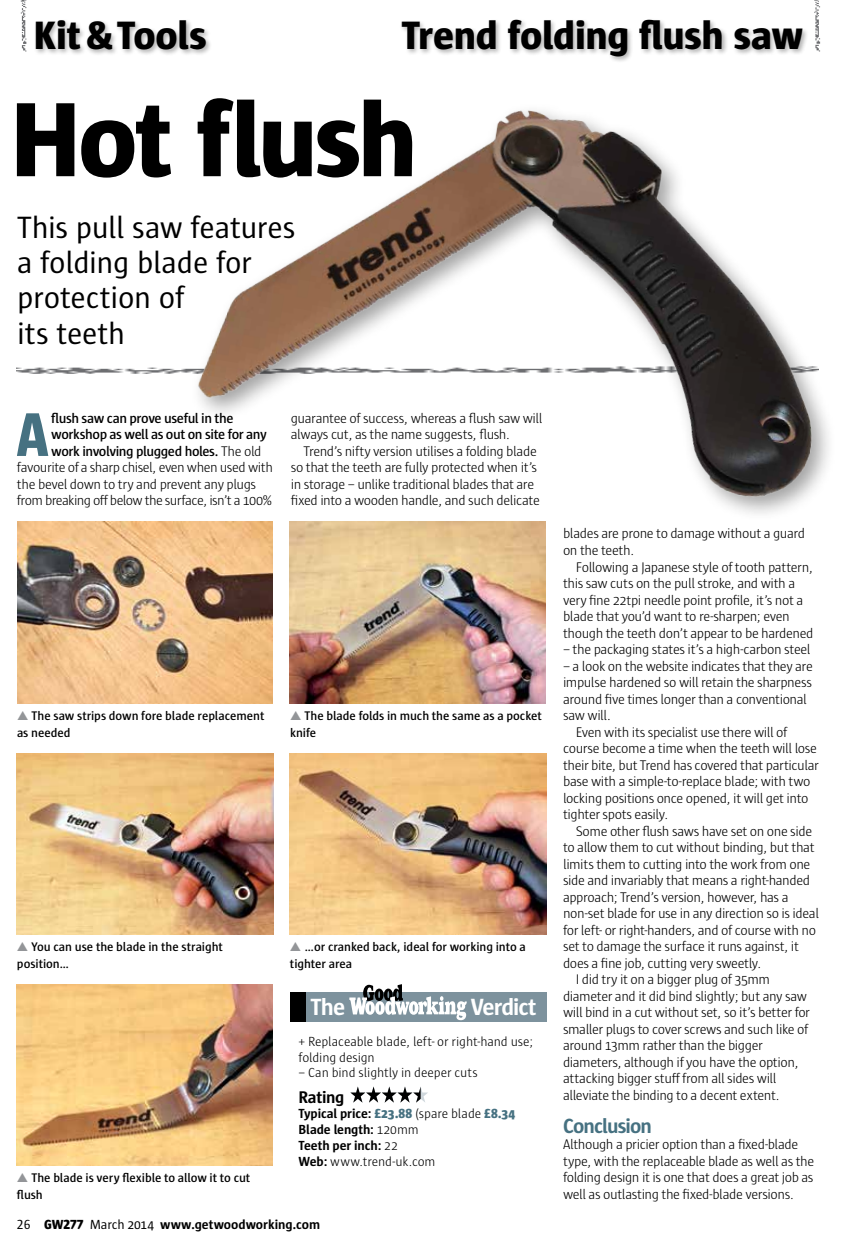
<style>
.page{position:relative;width:843px;height:1258px;background:#fff}
.page>*{position:absolute;margin:0;border:0;box-sizing:border-box;transform-origin:0 0}
.t1{font:800 108px "Sun";letter-spacing:-.025em;color:#000}
.t2{font:800 63.15px "Sun Cd";color:#467181}
.t3{font:800 40.5px "Sun";letter-spacing:-.005em;color:#000}
.t4{font:31.5px/35.2px "Sun";letter-spacing:-.01em;color:#000}
.t5{font:700 24px "Sun";letter-spacing:-.045em;color:#fff}
.t6{font:700 21px "Sun";letter-spacing:-.04em;color:#467181}
.t7{font:700 17.25px "Sun";letter-spacing:-.02em;color:#000}
.t8{font:300 14.25px/16.5px "Sun";letter-spacing:-.03em;color:#000}
.t9{font:600 14.25px "Sun";letter-spacing:-.03em;color:#000}
.t10{font:700 13.5px/15.8px "Sun";letter-spacing:-.005em;color:#000}
.t11{font:300 13.5px/15.8px "Sun";letter-spacing:-.01em;color:#000}
.t12{font:600 12.75px/16.5px "Sun";letter-spacing:-.005em;color:#000}
.s1{font-weight:300}
.s2{color:#939598}
.s3{font-weight:800;color:#467181}
.s4{font-family:"Sun SC";font-weight:400}
.s5{font-weight:800}
.s6{font-family:"Sun SC";font-weight:800}
.s7{font-weight:400}
</style>
<div class="page">
<img style="left:20px;top:0;width:7px;height:52px">
<div style="left:34px;top:18px;width:178px;height:38px;background:#000;opacity:.3"></div>
<img style="left:17px;top:367px;width:162px;height:7px">
<img style="left:814px;top:0;width:7px;height:52px">
<div style="left:399px;top:18px;width:410px;height:45px;background:#000;opacity:.3"></div>
<img style="left:179px;top:110px;width:650px;height:401px">
<img style="left:290px;top:522px;width:256px;height:181px">
<svg style="left:197px;top:110px;width:216px;height:68px"></svg>
<div style="left:290px;top:992px;width:256px;height:30px;background:#7d929d"></div>
<svg style="left:349px;top:984px;width:117px;height:36px"></svg>
<div style="left:290px;top:992px;width:16px;height:30px;background:#000"></div>
<svg style="left:350px;top:1086px;width:78px;height:16px"></svg>
<img style="left:17px;top:753px;width:256px;height:181px">
<img style="left:290px;top:753px;width:256px;height:181px">
<img style="left:17px;top:984px;width:256px;height:181px">
<img style="left:18px;top:522px;width:255px;height:181px">
<h3 class="t3" style="left:34px;top:13px;width:174px">Kit &amp; Tools</h3>
<h3 class="t3" style="left:401px;top:13px;width:403px">Trend folding flush saw</h3>
<h1 class="t1" style="left:10px;top:81px;width:409px">Hot flush</h1>
<h3 class="t4" style="left:17px;top:209px;width:280px">This pull saw features a folding blade for protection of<br>its teeth</h3>
<h2 class="t2" style="left:17px;top:401px;width:33px">A</h2>
<p class="t9" style="left:51px;top:410px;width:184px">flush saw can prove useful in the</p>
<p class="t9" style="left:51px;top:427px;width:217px">workshop as well as out on site for any</p>
<p class="t9" style="left:51px;top:443px;width:212px">work involving plugged holes. <span class="s1">The old</span></p>
<p class="t8" style="left:17px;top:459px;width:257px">favourite of a sharp chisel, even when used with</p>
<p class="t8" style="left:17px;top:476px;width:241px">the bevel down to try and prevent any plugs</p>
<p class="t8" style="left:17px;top:492px;width:257px">from breaking off below the surface, isn’t a 100%</p>
<p class="t8" style="left:291px;top:410px;width:253px">guarantee of success, whereas a flush saw will always cut, as the name suggests, flush.</p>
<p class="t8" style="left:291px;top:443px;width:250px;text-indent:13px">Trend’s nifty version utilises a folding blade so that the teeth are fully protected when it’s in storage – unlike traditional blades that are fixed into a wooden handle, and such delicate</p>
<p class="t12" style="left:17px;top:707px;width:249px"><span class="s2">▲</span> The saw strips down fore blade replacement as needed</p>
<p class="t12" style="left:290px;top:707px;width:253px"><span class="s2">▲</span> The blade folds in much the same as a pocket knife</p>
<p class="t12" style="left:17px;top:938px;width:207px"><span class="s2">▲</span> You can use the blade in the straight position…</p>
<p class="t12" style="left:290px;top:938px;width:237px"><span class="s2">▲</span> …or cranked back, ideal for working into a tighter area</p>
<p class="t12" style="left:17px;top:1169px;width:235px"><span class="s2">▲</span> The blade is very flexible to allow it to cut flush</p>
<h3 class="t5" style="left:310px;top:993px;width:36px">The</h3>
<h3 class="t5" style="left:471px;top:993px;width:67px">Verdict</h3>
<p class="t11" style="left:298px;top:1033px;width:236px">+ Replaceable blade, left- or right-hand use; folding design</p>
<p class="t11" style="left:298px;top:1065px;width:181px">– Can bind slightly in deeper cuts</p>
<p class="t7" style="left:298px;top:1087px;width:47px">Rating</p>
<p class="t10" style="left:298px;top:1106px;width:218px">Typical price: <span class="s3">£23.88</span> <span class="s1">(spare blade</span> <span class="s3">£8.34<br></span>Blade length: <span class="s1">120mm<br></span>Teeth per inch: <span class="s1">22<br></span>Web: <span class="s1">www.trend-uk.com</span></p>
<p class="t10" style="left:17px;top:1216px;width:305px"><span class="s4">26</span> <span class="s5">GW</span><span class="s6">277</span> <span class="s7">March 2014</span> www.getwoodworking.com</p>
<p class="t8" style="left:563px;top:525px;width:243px">blades are prone to damage without a guard on the teeth.</p>
<p class="t8" style="left:563px;top:558px;width:252px;text-indent:13px">Following a Japanese style of tooth pattern, this saw cuts on the pull stroke, and with a very fine 22tpi needle point profile, it’s not a blade that you’d want to re-sharpen; even though the teeth don’t appear to be hardened</p>
<p class="t8" style="left:563px;top:641px;width:249px">– the packaging states it’s a high-carbon steel</p>
<p class="t8" style="left:563px;top:657px;width:251px">– a look on the website indicates that they are</p>
<p class="t8" style="left:563px;top:674px;width:250px">impulse hardened so will retain the sharpness</p>
<p class="t8" style="left:563px;top:690px;width:245px">around five times longer than a conventional</p>
<p class="t8" style="left:563px;top:707px;width:49px">saw will.</p>
<p class="t8" style="left:575px;top:723px;width:213px">Even with its specialist use there will of</p>
<p class="t8" style="left:563px;top:740px;width:255px">course become a time when the teeth will lose</p>
<p class="t8" style="left:563px;top:756px;width:257px">their bite, but Trend has covered that particular</p>
<p class="t8" style="left:563px;top:773px;width:249px">base with a simple-to-replace blade; with two</p>
<p class="t8" style="left:563px;top:789px;width:247px">locking positions once opened, it will get into</p>
<p class="t8" style="left:563px;top:806px;width:107px">tighter spots easily.</p>
<p class="t8" style="left:575px;top:822px;width:238px">Some other flush saws have set on one side</p>
<p class="t8" style="left:563px;top:839px;width:253px">to allow them to cut without binding, but that</p>
<p class="t8" style="left:563px;top:855px;width:249px">limits them to cutting into the work from one</p>
<p class="t8" style="left:563px;top:872px;width:249px">side and invariably that means a right-handed</p>
<p class="t8" style="left:563px;top:888px;width:227px">approach; Trend’s version, however, has a</p>
<p class="t8" style="left:563px;top:905px;width:257px">non-set blade for use in any direction so is ideal</p>
<p class="t8" style="left:563px;top:921px;width:254px">for left- or right-handers, and of course with no</p>
<p class="t8" style="left:563px;top:938px;width:237px">set to damage the surface it runs against, it</p>
<p class="t8" style="left:563px;top:954px;width:200px">does a fine job, cutting very sweetly.</p>
<p class="t8" style="left:575px;top:971px;width:196px">I did try it on a bigger plug of 35mm</p>
<p class="t8" style="left:563px;top:987px;width:245px">diameter and it did bind slightly; but any saw</p>
<p class="t8" style="left:563px;top:1004px;width:248px">will bind in a cut without set, so it’s better for</p>
<p class="t8" style="left:563px;top:1020px;width:246px">smaller plugs to cover screws and such like of</p>
<p class="t8" style="left:563px;top:1037px;width:201px">around 13mm rather than the bigger</p>
<p class="t8" style="left:563px;top:1053px;width:237px">diameters, although if you have the option,</p>
<p class="t8" style="left:563px;top:1070px;width:215px">attacking bigger stuff from all sides will</p>
<p class="t8" style="left:563px;top:1086px;width:218px">alleviate the binding to a decent extent.</p>
<h3 class="t6" style="left:563px;top:1114px;width:90px">Conclusion</h3>
<p class="t8" style="left:563px;top:1136px;width:253px">Although a pricier option than a fixed-blade type, with the replaceable blade as well as the folding design it is one that does a great job as well as outlasting the fixed-blade versions.</p>
</div>
